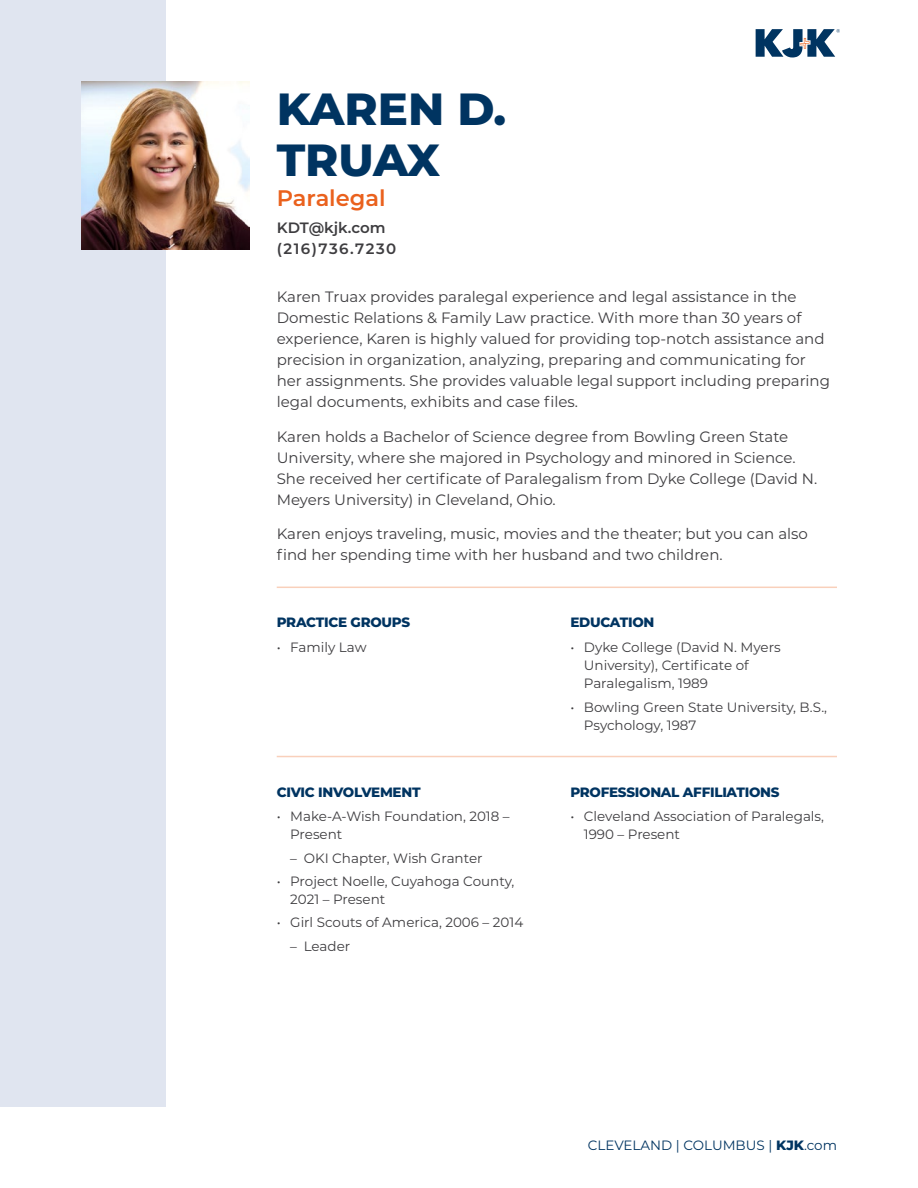
<style>
.page{position:relative;width:918px;height:1188px;background:#fff}
.page>*{position:absolute;margin:0;border:0;box-sizing:border-box;transform-origin:0 0}
.t1{font:800 45px/51.8px "Montserrat";color:#003461}
.t2{font:600 22.5px "Montserrat";color:#ea611d}
.t3{font:15px/21px "Montserrat";color:#3e3d40}
.t4{font:600 15px/21px "Montserrat";letter-spacing:.09em;color:#3e3d40}
.t5{font:13.5px/18px "Montserrat";color:#3e3d40}
.t6{font:800 13.5px "Montserrat";letter-spacing:-.02em;color:#003461}
.t7{font:13.5px "Montserrat";color:#003461}
.s1{font-weight:800}
</style>
<div class="page">
<div style="left:0;top:0;width:165px;height:1107px;background:#e0e5f0"></div>
<svg style="left:756px;top:29px;width:84px;height:29px"></svg>
<img style="left:81px;top:81px;width:169px;height:169px">
<hr style="left:277px;top:587px;width:560px;height:1px;background:#f9d0bb">
<hr style="left:277px;top:756px;width:560px;height:1px;background:#f9d0bb">
<h1 class="t1" style="left:277px;top:80px;width:231px">KAREN D.<br>TRUAX</h1>
<h2 class="t2" style="left:277px;top:182px;width:110px">Paralegal</h2>
<p class="t4" style="left:277px;top:217px;width:121px">KDT@kjk.com (216)736.7230</p>
<p class="t3" style="left:277px;top:286px;width:555px">Karen Truax provides paralegal experience and legal assistance in the Domestic Relations &amp; Family Law practice. With more than 30 years of experience, Karen is highly valued for providing top-notch assistance and precision in organization, analyzing, preparing and communicating for her assignments. She provides valuable legal support including preparing legal documents, exhibits and case files.</p>
<p class="t3" style="left:277px;top:425px;width:542px">Karen holds a Bachelor of Science degree from Bowling Green State University, where she majored in Psychology and minored in Science.<br>She received her certificate of Paralegalism from Dyke College (David N.<br>Meyers University) in Cleveland, Ohio.</p>
<p class="t3" style="left:277px;top:523px;width:533px">Karen enjoys traveling, music, movies and the theater; but you can also find her spending time with her husband and two children.</p>
<p class="t6" style="left:277px;top:613px;width:135px">PRACTICE GROUPS</p>
<p class="t5" style="left:277px;top:638px;width:91px">• Family Law</p>
<p class="t6" style="left:277px;top:782px;width:145px">CIVIC INVOLVEMENT</p>
<p class="t5" style="left:290px;top:807px;width:221px;text-indent:-14px">• Make-A-Wish Foundation, 2018 –<br>Present</p>
<p class="t5" style="left:290px;top:848px;width:194px">– OKI Chapter, Wish Granter</p>
<p class="t5" style="left:290px;top:872px;width:226px;text-indent:-14px">• Project Noelle, Cuyahoga County,<br>2021 – Present</p>
<p class="t5" style="left:277px;top:913px;width:248px">• Girl Scouts of America, 2006 – 2014</p>
<p class="t5" style="left:290px;top:937px;width:62px">– Leader</p>
<p class="t6" style="left:570px;top:613px;width:86px">EDUCATION</p>
<p class="t5" style="left:584px;top:638px;width:198px;text-indent:-14px">• Dyke College (David N. Myers<br>University), Certificate of<br>Paralegalism, 1989</p>
<p class="t5" style="left:584px;top:697px;width:245px;text-indent:-14px">• Bowling Green State University, B.S.,<br>Psychology, 1987</p>
<p class="t6" style="left:570px;top:782px;width:211px">PROFESSIONAL AFFILIATIONS</p>
<p class="t5" style="left:584px;top:807px;width:242px;text-indent:-14px">• Cleveland Association of Paralegals,<br>1990 – Present</p>
<p class="t7" style="left:588px;top:1135px;width:251px">CLEVELAND | COLUMBUS | <span class="s1">KJK</span>.com</p>
</div>
